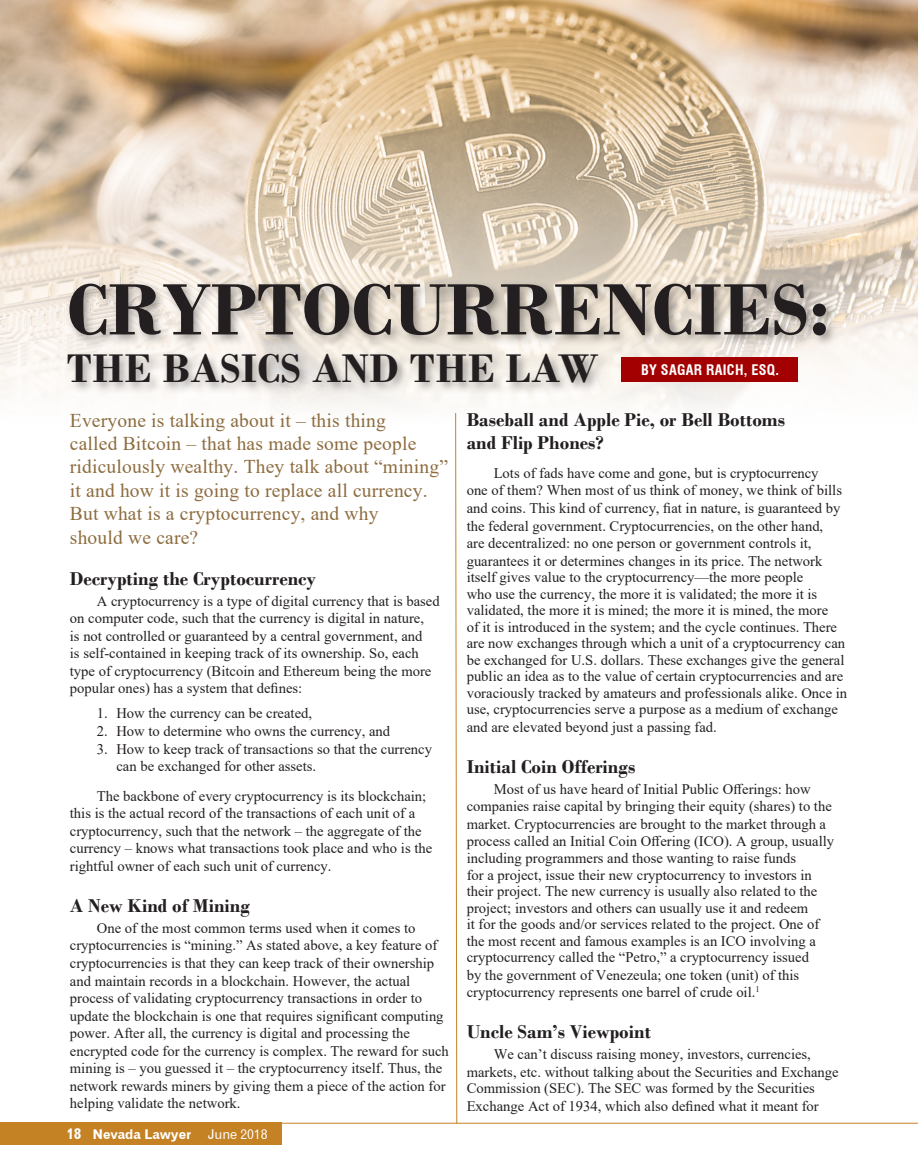
<style>
.page{position:relative;width:918px;height:1175px;background:#fff}
.page>*{position:absolute;margin:0;border:0;box-sizing:border-box;transform-origin:0 0}
.t1{font:700 76.5px "Bodoni";color:#231f20}
.t2{font:700 42px "Bodoni";letter-spacing:.01em;color:#231f20}
.t3{font:19.5px/23.4px "Times New Roman";letter-spacing:.01em;color:#8d6c3f}
.t4{font:700 19.5px/23.4px "Bodoni";color:#231f20}
.t5{font:14.7px/17px "Times New Roman";color:#231f20}
.t6{font:700 condensed 14.25px "Swiss 721 BT";letter-spacing:.02em;color:#fff}
.t7{font:13.5px "Gothic 720 BT Bold B";letter-spacing:-.01em;color:#fff}
.s1{font-size:15px}
.s2{font-family:"Gothic 720 BT Roman B"}
</style>
<div class="page">
<img style="left:0;top:0;width:918px;height:406px">
<hr style="left:0;top:1122px;width:918px;height:1px;background:#c48225">
<div style="left:0;top:1122px;width:281px;height:22px;background:#c48225"></div>
<div style="left:64px;top:279px;width:774px;height:116px;background:#231f20;opacity:.41"></div>
<svg style="left:455px;top:413px;width:3px;height:711px"></svg>
<p class="t1" style="left:67px;top:264px;width:764px">CRYPTOCURRENCIES:</p>
<p class="t2" style="left:67px;top:344px;width:533px">THE BASICS AND THE LAW</p>
<p class="t6" style="left:641px;top:361px;width:139px">BY SAGAR RAICH, ESQ.</p>
<p class="t3" style="left:70px;top:408px;width:380px">Everyone is talking about it – this thing<br>called Bitcoin – that has made some people ridiculously wealthy. They talk about “mining” it and how it is going to replace all currency.<br>But what is a cryptocurrency, and why<br>should we care?</p>
<p class="t4" style="left:70px;top:566px;width:248px">Decrypting the Cryptocurrency</p>
<p class="t5" style="left:70px;top:591px;width:371px;line-height:17.5px;text-indent:27px">A cryptocurrency is a type of digital currency that is based on computer code, such that the currency is digital in nature,<br>is not controlled or guaranteed by a central government, and<br>is self-contained in keeping track of its ownership. So, each type of cryptocurrency (Bitcoin and Ethereum being the more popular ones) has a system that defines:</p>
<p class="t5" style="left:97px;top:704px;width:217px">1. How the currency can be created,</p>
<p class="t5" style="left:97px;top:722px;width:295px">2. How to determine who owns the currency, and</p>
<p class="t5" style="left:116px;top:739px;width:317px;line-height:17.5px;text-indent:-20px">3. How to keep track of transactions so that the currency can be exchanged for other assets.</p>
<p class="t5" style="left:70px;top:786px;width:364px;line-height:17.5px;text-indent:27px">The backbone of every cryptocurrency is its blockchain; this is the actual record of the transactions of each unit of a cryptocurrency, such that the network – the aggregate of the currency – knows what transactions took place and who is the rightful owner of each such unit of currency.</p>
<p class="t4" style="left:70px;top:893px;width:182px">A New Kind of Mining</p>
<p class="t5" style="left:70px;top:918px;width:380px;line-height:17.5px;text-indent:27px">One of the most common terms used when it comes to cryptocurrencies is “mining.” As stated above, a key feature of cryptocurrencies is that they can keep track of their ownership and maintain records in a blockchain. However, the actual process of validating cryptocurrency transactions in order to update the blockchain is one that requires significant computing power. After all, the currency is digital and processing the encrypted code for the currency is complex. The reward for such mining is – you guessed it – the cryptocurrency itself. Thus, the network rewards miners by giving them a piece of the action for helping validate the network.</p>
<p class="t7" style="left:66px;top:1125px;width:203px"><span class="s1">18</span> Nevada Lawyer <span class="s2">June 2018</span></p>
<p class="t4" style="left:467px;top:408px;width:320px">Baseball and Apple Pie, or Bell Bottoms and Flip Phones?</p>
<p class="t5" style="left:467px;top:464px;width:382px;text-indent:27px">Lots of fads have come and gone, but is cryptocurrency<br>one of them? When most of us think of money, we think of bills and coins. This kind of currency, fiat in nature, is guaranteed by the federal government. Cryptocurrencies, on the other hand,<br>are decentralized: no one person or government controls it, guarantees it or determines changes in its price. The network itself gives value to the cryptocurrency—the more people<br>who use the currency, the more it is validated; the more it is validated, the more it is mined; the more it is mined, the more<br>of it is introduced in the system; and the cycle continues. There are now exchanges through which a unit of a cryptocurrency can be exchanged for U.S. dollars. These exchanges give the general public an idea as to the value of certain cryptocurrencies and are voraciously tracked by amateurs and professionals alike. Once in use, cryptocurrencies serve a purpose as a medium of exchange and are elevated beyond just a passing fad.</p>
<p class="t4" style="left:467px;top:754px;width:170px">Initial Coin Offerings</p>
<p class="t5" style="left:467px;top:780px;width:369px;text-indent:27px">Most of us have heard of Initial Public Offerings: how companies raise capital by bringing their equity (shares) to the market. Cryptocurrencies are brought to the market through a process called an Initial Coin Offering (ICO). A group, usually including programmers and those wanting to raise funds<br>for a project, issue their new cryptocurrency to investors in their project. The new currency is usually also related to the project; investors and others can usually use it and redeem<br>it for the goods and/or services related to the project. One of the most recent and famous examples is an ICO involving a cryptocurrency called the “Petro,” a cryptocurrency issued<br>by the government of Venezeula; one token (unit) of this cryptocurrency represents one barrel of crude oil.<sup>1</sup></p>
<p class="t4" style="left:467px;top:1020px;width:186px">Uncle Sam’s Viewpoint</p>
<p class="t5" style="left:467px;top:1045px;width:374px;text-indent:27px">We can’t discuss raising money, investors, currencies, markets, etc. without talking about the Securities and Exchange Commission (SEC). The SEC was formed by the Securities Exchange Act of 1934, which also defined what it meant for</p>
</div>
